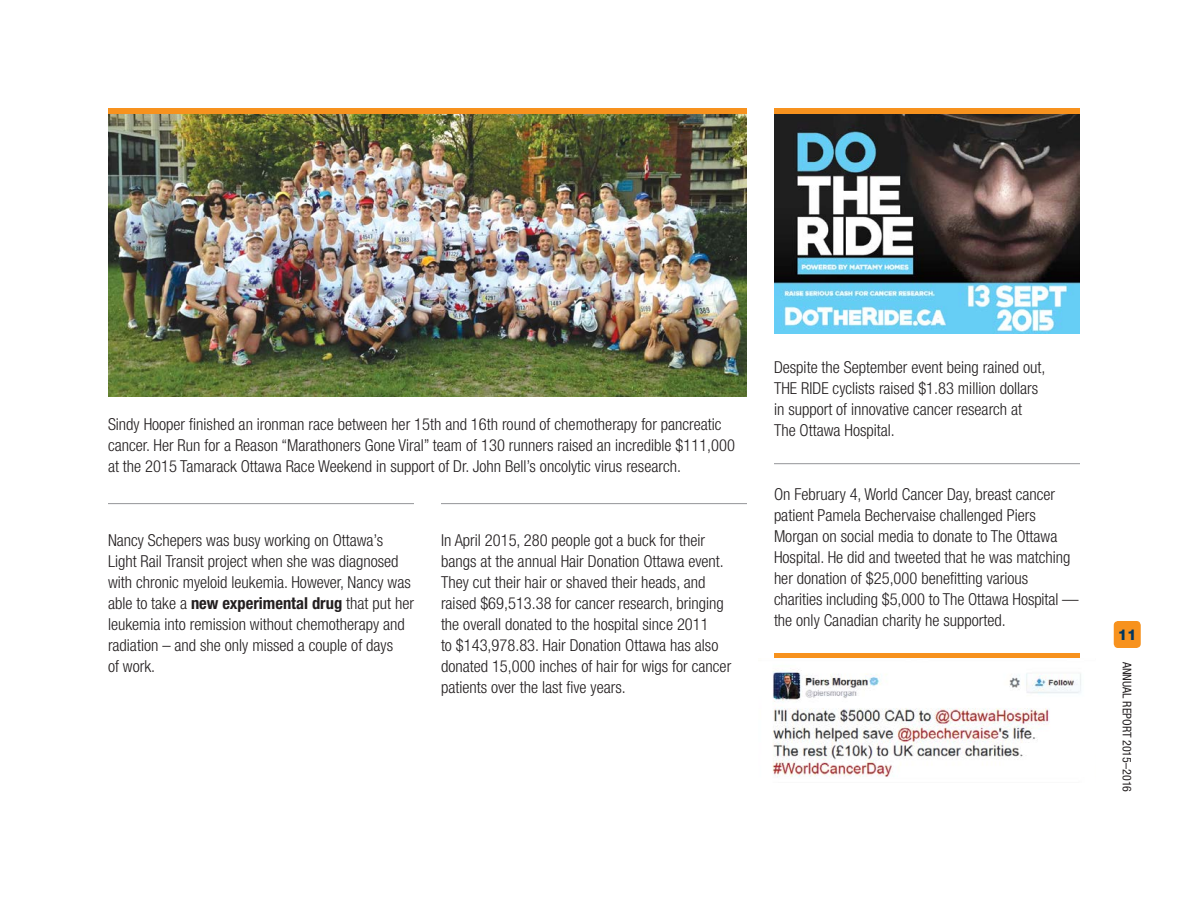
<style>
.page{position:relative;width:1188px;height:918px;background:#fff}
.page>*{position:absolute;margin:0;border:0;box-sizing:border-box;transform-origin:0 0}
.Body{font:300 condensed 16.5px/21px "Helvetica Neue LT Std";color:#231f20}
.t1{font:800 15px "Helvetica Neue LT Std";color:#003660}
.t2{font:condensed 12px "Helvetica Neue LT Std";color:#231f20}
.s1{font-weight:700}
</style>
<div class="page">
<img style="left:108px;top:113px;width:639px;height:283px">
<hr style="left:108px;top:503px;width:306px;height:1px;background:#939598">
<hr style="left:441px;top:503px;width:306px;height:1px;background:#939598">
<hr style="left:774px;top:463px;width:306px;height:1px;background:#939598">
<div style="left:774px;top:653px;width:306px;height:6px;background:#f7921e"></div>
<img style="left:774px;top:113px;width:306px;height:220px">
<img style="left:772px;top:671px;width:309px;height:106px">
<div style="left:774px;top:108px;width:306px;height:5px;background:#f7921e"></div>
<div style="left:108px;top:108px;width:639px;height:5px;background:#f7921e"></div>
<div style="left:1114px;top:621px;width:27px;height:27px;background:#f7921e;border-radius:4px"></div>
<p class="Body" style="left:108px;top:414px;width:629px">Sindy Hooper finished an ironman race between her 15th and 16th round of chemotherapy for pancreatic cancer. Her Run for a Reason “Marathoners Gone Viral” team of 130 runners raised an incredible $111,000 at the 2015 Tamarack Ottawa Race Weekend in support of Dr. John Bell’s oncolytic virus research.</p>
<p class="Body" style="left:108px;top:530px;width:307px">Nancy Schepers was busy working on Ottawa’s Light Rail Transit project when she was diagnosed with chronic myeloid leukemia. However, Nancy was able to take a <span class="s1">new experimental drug</span> that put her leukemia into remission without chemotherapy and radiation – and she only missed a couple of days<br>of work.</p>
<p class="Body" style="left:441px;top:530px;width:292px">In April 2015, 280 people got a buck for their bangs at the annual Hair Donation Ottawa event.<br>They cut their hair or shaved their heads, and raised $69,513.38 for cancer research, bringing the overall donated to the hospital since 2011<br>to $143,978.83. Hair Donation Ottawa has also donated 15,000 inches of hair for wigs for cancer patients over the last five years.</p>
<p class="Body" style="left:774px;top:356px;width:273px">Despite the September event being rained out, THE RIDE cyclists raised $1.83 million dollars in support of innovative cancer research at The Ottawa Hospital.</p>
<p class="Body" style="left:774px;top:483px;width:306px">On February 4, World Cancer Day, breast cancer patient Pamela Bechervaise challenged Piers Morgan on social media to donate to The Ottawa Hospital. He did and tweeted that he was matching her donation of $25,000 benefitting various charities including $5,000 to The Ottawa Hospital — the only Canadian charity he supported.</p>
<p class="t1" style="left:1118px;top:626px;width:20px">11</p>
<p class="t2" style="left:1134px;top:662px;width:132px;rotate:90deg">ANNUAL REPORT 2015–2016</p>
</div>
